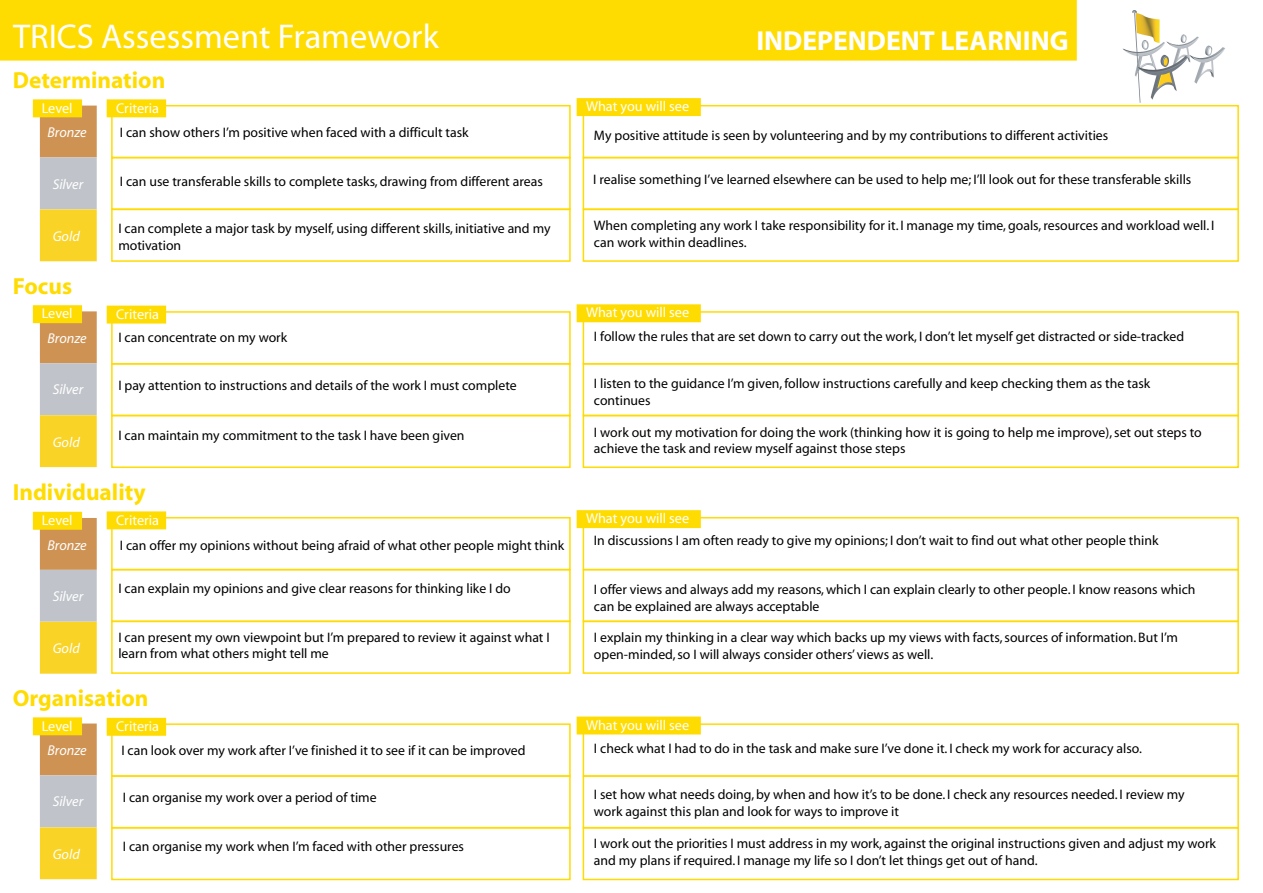
<style>
.page{position:relative;width:1263px;height:893px;background:#fff}
.page>*{position:absolute;margin:0;border:0;box-sizing:border-box;transform-origin:0 0}
.t1{font:34.5px "Myriad";color:#fff}
.t2{font:700 27.6px "Myriad";color:#fff}
.t3{font:700 23.4px "Myriad";color:#ffdc01}
.t4{font:14.25px "Myriad";color:#fff}
.t5{font:italic 14.25px "Myriad";color:#fff}
.t6{font:13.8px/16.5px "Myriad";color:#000}
</style>
<div class="page">
<img style="left:1122px;top:10px;width:103px;height:93px">
<div style="left:583px;top:105px;width:656px;height:53px;border:2px solid #ffdc01"></div>
<div style="left:583px;top:157px;width:656px;height:53px;border:2px solid #ffdc01"></div>
<div style="left:583px;top:208px;width:656px;height:54px;border:2px solid #ffdc01"></div>
<div style="left:111px;top:105px;width:460px;height:53px;border:2px solid #ffdc01"></div>
<div style="left:111px;top:157px;width:460px;height:53px;border:2px solid #ffdc01"></div>
<div style="left:111px;top:208px;width:460px;height:54px;border:2px solid #ffdc01"></div>
<div style="left:107px;top:99px;width:59px;height:18px;background:#ffdc01"></div>
<div style="left:577px;top:98px;width:124px;height:18px;background:#ffdc01"></div>
<div style="left:40px;top:106px;width:57px;height:51px;background:#ce9253"></div>
<div style="left:33px;top:99px;width:49px;height:18px;background:#ffdc01"></div>
<div style="left:40px;top:157px;width:57px;height:52px;background:#c0c4ca"></div>
<div style="left:40px;top:209px;width:57px;height:52px;background:#f9d326"></div>
<div style="left:583px;top:311px;width:656px;height:54px;border:2px solid #ffdc01"></div>
<div style="left:583px;top:363px;width:656px;height:53px;border:2px solid #ffdc01"></div>
<div style="left:583px;top:415px;width:656px;height:53px;border:2px solid #ffdc01"></div>
<div style="left:111px;top:311px;width:460px;height:54px;border:2px solid #ffdc01"></div>
<div style="left:111px;top:363px;width:460px;height:53px;border:2px solid #ffdc01"></div>
<div style="left:111px;top:415px;width:460px;height:53px;border:2px solid #ffdc01"></div>
<div style="left:107px;top:306px;width:59px;height:18px;background:#ffdc01"></div>
<div style="left:577px;top:304px;width:124px;height:18px;background:#ffdc01"></div>
<div style="left:40px;top:311px;width:57px;height:52px;background:#ce9253"></div>
<div style="left:33px;top:305px;width:49px;height:18px;background:#ffdc01"></div>
<div style="left:40px;top:363px;width:57px;height:52px;background:#c0c4ca"></div>
<div style="left:40px;top:415px;width:57px;height:52px;background:#f9d326"></div>
<div style="left:583px;top:517px;width:656px;height:53px;border:2px solid #ffdc01"></div>
<div style="left:583px;top:569px;width:656px;height:53px;border:2px solid #ffdc01"></div>
<div style="left:583px;top:620px;width:656px;height:54px;border:2px solid #ffdc01"></div>
<div style="left:111px;top:517px;width:460px;height:53px;border:2px solid #ffdc01"></div>
<div style="left:111px;top:569px;width:460px;height:53px;border:2px solid #ffdc01"></div>
<div style="left:111px;top:620px;width:460px;height:54px;border:2px solid #ffdc01"></div>
<div style="left:107px;top:511px;width:59px;height:18px;background:#ffdc01"></div>
<div style="left:577px;top:510px;width:124px;height:18px;background:#ffdc01"></div>
<div style="left:40px;top:518px;width:57px;height:52px;background:#ce9253"></div>
<div style="left:33px;top:512px;width:49px;height:18px;background:#ffdc01"></div>
<div style="left:40px;top:570px;width:57px;height:52px;background:#c0c4ca"></div>
<div style="left:40px;top:622px;width:57px;height:52px;background:#f9d326"></div>
<div style="left:583px;top:723px;width:656px;height:54px;border:2px solid #ffdc01"></div>
<div style="left:583px;top:775px;width:656px;height:54px;border:2px solid #ffdc01"></div>
<div style="left:583px;top:827px;width:656px;height:53px;border:2px solid #ffdc01"></div>
<div style="left:111px;top:723px;width:460px;height:54px;border:2px solid #ffdc01"></div>
<div style="left:111px;top:775px;width:460px;height:54px;border:2px solid #ffdc01"></div>
<div style="left:111px;top:827px;width:460px;height:53px;border:2px solid #ffdc01"></div>
<div style="left:107px;top:718px;width:59px;height:18px;background:#ffdc01"></div>
<div style="left:577px;top:716px;width:124px;height:18px;background:#ffdc01"></div>
<div style="left:40px;top:723px;width:57px;height:52px;background:#ce9253"></div>
<div style="left:33px;top:717px;width:49px;height:18px;background:#ffdc01"></div>
<div style="left:40px;top:775px;width:57px;height:52px;background:#c0c4ca"></div>
<div style="left:40px;top:827px;width:57px;height:52px;background:#f9d326"></div>
<div style="left:0;top:0;width:1077px;height:61px;background:#ffdc01"></div>
<p class="t1" style="left:13px;top:20px;width:427px">TRICS Assessment Framework</p>
<p class="t2" style="left:756px;top:27px;width:314px">INDEPENDENT LEARNING</p>
<p class="t3" style="left:13px;top:68px;width:154px">Determination</p>
<p class="t4" style="left:116px;top:101px;width:45px">Criteria</p>
<p class="t4" style="left:586px;top:99px;width:105px">What you will see</p>
<p class="t5" style="left:47px;top:125px;width:41px">Bronze</p>
<p class="t4" style="left:42px;top:101px;width:32px">Level</p>
<p class="t6" style="left:120px;top:125px;width:350px">I can show others I’m positive when faced with a difficult task</p>
<p class="t6" style="left:594px;top:128px;width:516px">My positive attitude is seen by volunteering and by my contributions to different activities</p>
<p class="t6" style="left:120px;top:174px;width:424px">I can use transferable skills to complete tasks, drawing from different areas</p>
<p class="t6" style="left:593px;top:172px;width:600px">I realise something I’ve learned elsewhere can be used to help me; I’ll look out for these transferable skills</p>
<p class="t6" style="left:118px;top:221px;width:434px">I can complete a major task by myself, using different skills, initiative and my motivation</p>
<p class="t6" style="left:594px;top:218px;width:622px">When completing any work I take responsibility for it. I manage my time, goals, resources and workload well. I can work within deadlines.</p>
<p class="t5" style="left:53px;top:177px;width:32px">Silver</p>
<p class="t5" style="left:53px;top:229px;width:29px">Gold</p>
<p class="t3" style="left:13px;top:274px;width:61px">Focus</p>
<p class="t4" style="left:42px;top:307px;width:32px">Level</p>
<p class="t4" style="left:116px;top:307px;width:45px">Criteria</p>
<p class="t4" style="left:586px;top:306px;width:105px">What you will see</p>
<p class="t6" style="left:118px;top:330px;width:170px">I can concentrate on my work</p>
<p class="t6" style="left:594px;top:329px;width:592px">I follow the rules that are set down to carry out the work, I don’t let myself get distracted or side-tracked</p>
<p class="t6" style="left:118px;top:378px;width:400px">I pay attention to instructions and details of the work I must complete</p>
<p class="t6" style="left:594px;top:376px;width:558px">I listen to the guidance I’m given, follow instructions carefully and keep checking them as the task continues</p>
<p class="t6" style="left:118px;top:428px;width:348px">I can maintain my commitment to the task I have been given</p>
<p class="t6" style="left:594px;top:424px;width:609px">I work out my motivation for doing the work (thinking how it is going to help me improve), set out steps to achieve the task and review myself against those steps</p>
<p class="t5" style="left:48px;top:331px;width:41px">Bronze</p>
<p class="t5" style="left:53px;top:382px;width:32px">Silver</p>
<p class="t5" style="left:53px;top:435px;width:29px">Gold</p>
<p class="t3" style="left:13px;top:480px;width:134px">Individuality</p>
<p class="t4" style="left:116px;top:513px;width:45px">Criteria</p>
<p class="t4" style="left:586px;top:511px;width:105px">What you will see</p>
<p class="t4" style="left:42px;top:513px;width:32px">Level</p>
<p class="t6" style="left:594px;top:533px;width:566px">In discussions I am often ready to give my opinions; I don’t wait to find out what other people think</p>
<p class="t6" style="left:120px;top:537px;width:446px">I can offer my opinions without being afraid of what other people might think</p>
<p class="t6" style="left:118px;top:581px;width:394px">I can explain my opinions and give clear reasons for thinking like I do</p>
<p class="t6" style="left:594px;top:582px;width:603px">I offer views and always add my reasons, which I can explain clearly to other people. I know reasons which can be explained are always acceptable</p>
<p class="t6" style="left:118px;top:629px;width:433px">I can present my own viewpoint but I’m prepared to review it against what I learn from what others might tell me</p>
<p class="t6" style="left:594px;top:630px;width:585px">I explain my thinking in a clear way which backs up my views with facts, sources of information. But I’m open-minded, so I will always consider others’ views as well.</p>
<p class="t5" style="left:48px;top:538px;width:41px">Bronze</p>
<p class="t5" style="left:53px;top:589px;width:32px">Silver</p>
<p class="t5" style="left:53px;top:641px;width:29px">Gold</p>
<p class="t3" style="left:13px;top:686px;width:137px">Organisation</p>
<p class="t4" style="left:116px;top:719px;width:45px">Criteria</p>
<p class="t4" style="left:586px;top:718px;width:105px">What you will see</p>
<p class="t4" style="left:42px;top:719px;width:32px">Level</p>
<p class="t5" style="left:48px;top:743px;width:41px">Bronze</p>
<p class="t5" style="left:53px;top:795px;width:32px">Silver</p>
<p class="t5" style="left:53px;top:847px;width:29px">Gold</p>
<p class="t6" style="left:121px;top:742px;width:406px">I can look over my work after I’ve finished it to see if it can be improved</p>
<p class="t6" style="left:594px;top:741px;width:549px">I check what I had to do in the task and make sure I’ve done it. I check my work for accuracy also.</p>
<p class="t6" style="left:123px;top:790px;width:255px">I can organise my work over a period of time</p>
<p class="t6" style="left:594px;top:787px;width:592px">I set how what needs doing, by when and how it’s to be done. I check any resources needed. I review my work against this plan and look for ways to improve it</p>
<p class="t6" style="left:123px;top:839px;width:343px">I can organise my work when I’m faced with other pressures</p>
<p class="t6" style="left:594px;top:836px;width:624px">I work out the priorities I must address in my work, against the original instructions given and adjust my work and my plans if required. I manage my life so I don’t let things get out of hand.</p>
</div>
